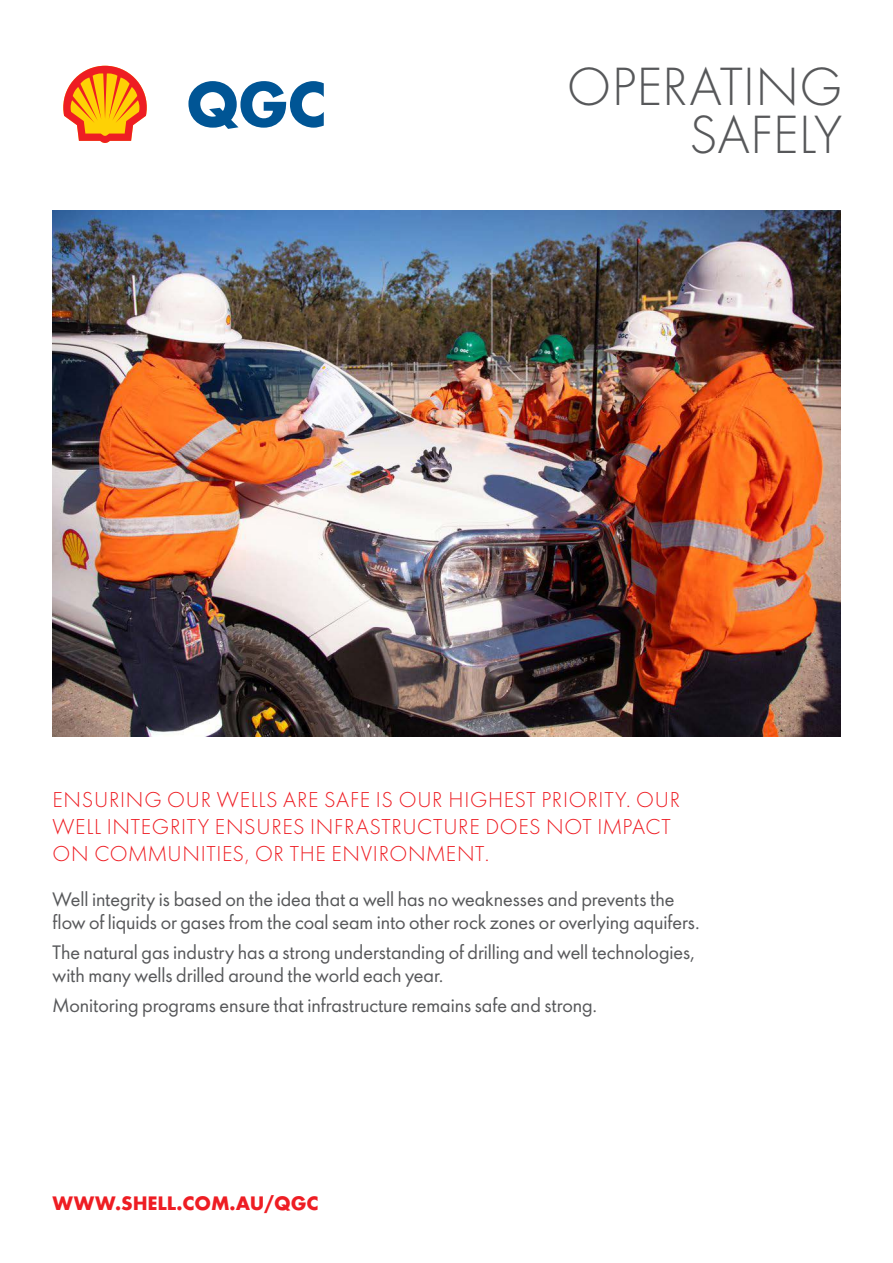
<style>
.page{position:relative;width:893px;height:1263px;background:#fff}
.page>*{position:absolute;margin:0;border:0;box-sizing:border-box;transform-origin:0 0}
.t1{font:300 49.5px/48px "Shell";color:#57585a;text-align:right}
.t2{font:300 19.8px/27px "Shell";letter-spacing:.035em;color:#ee1d23}
.t3{font:18px/23.2px "Shell";letter-spacing:-.005em;color:#57585a}
.t4{font:700 18px "Shell";letter-spacing:-.005em;color:#ee1d23}
</style>
<div class="page">
<img style="left:53px;top:210px;width:787px;height:527px">
<svg style="left:188px;top:81px;width:136px;height:48px"></svg>
<svg style="left:63px;top:65px;width:84px;height:78px"></svg>
<h1 class="t1" style="left:567px;top:61px;width:277px">OPERATING<br>SAFELY</h1>
<p class="t2" style="left:53px;top:786px;width:629px">ENSURING OUR WELLS ARE SAFE IS OUR HIGHEST PRIORITY. OUR<br>WELL INTEGRITY ENSURES INFRASTRUCTURE DOES NOT IMPACT<br>ON COMMUNITIES, OR THE ENVIRONMENT.</p>
<p class="t3" style="left:53px;top:886px;width:649px">Well integrity is based on the idea that a well has no weaknesses and prevents the flow of liquids or gases from the coal seam into other rock zones or overlying aquifers.</p>
<p class="t3" style="left:53px;top:939px;width:644px">The natural gas industry has a strong understanding of drilling and well technologies, with many wells drilled around the world each year.</p>
<p class="t3" style="left:53px;top:992px;width:546px">Monitoring programs ensure that infrastructure remains safe and strong.</p>
<p class="t4" style="left:53px;top:1188px;width:267px">WWW.SHELL.COM.AU/QGC</p>
</div>
